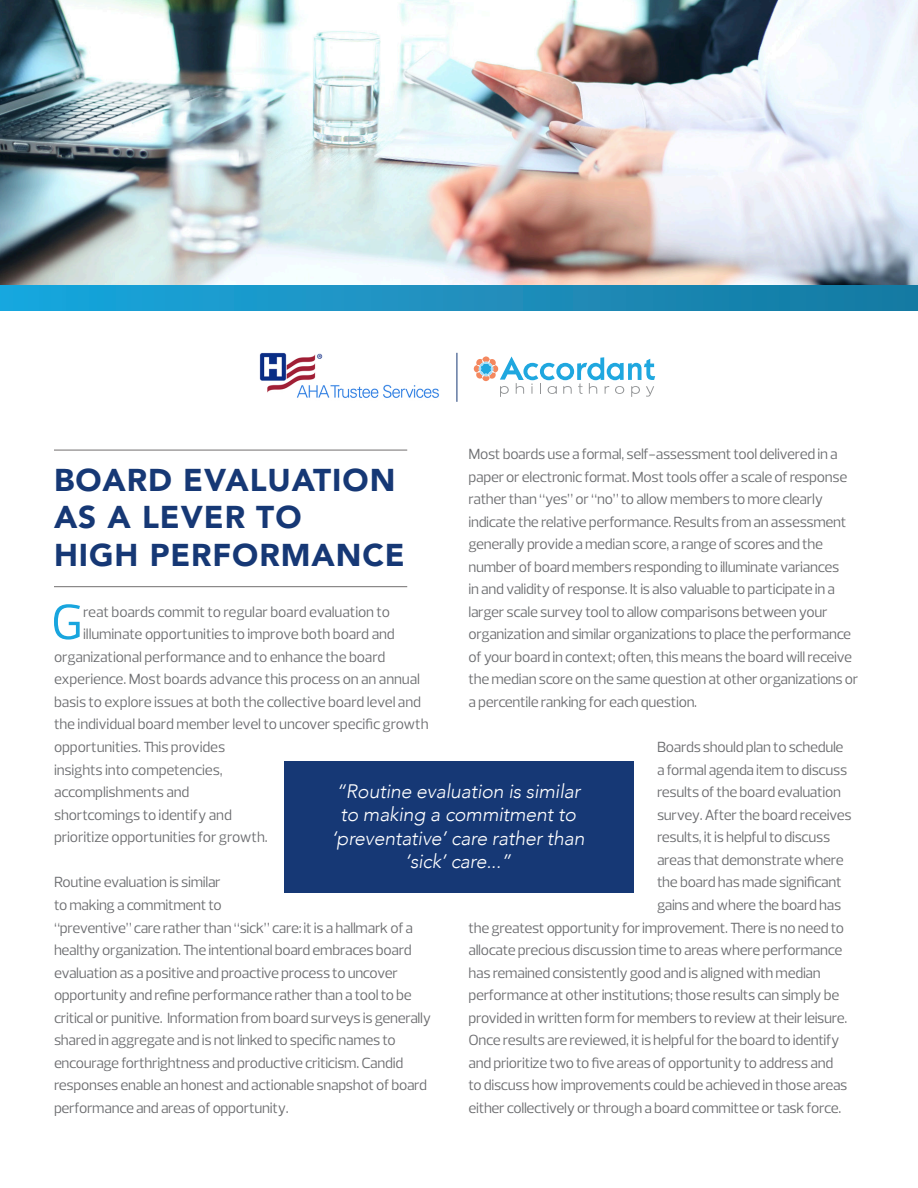
<style>
.page{position:relative;width:918px;height:1188px;background:#fff}
.page>*{position:absolute;margin:0;border:0;box-sizing:border-box;transform-origin:0 0}
.drop_cap{font:50.55px "Prelo";color:#18a5de}
.t1{font:900 31.5px "Avenir";letter-spacing:.03em;color:#163875}
.t2{font:italic 300 19.5px/23.4px "Avenir";letter-spacing:-.01em;color:#fff;text-align:center}
.body{font:15px/22.5px "Prelo";letter-spacing:-.02em;color:#6c6d70}
.drop_cap-2{font:15px "Prelo";letter-spacing:-.01em;color:#6c6d70}
</style>
<div class="page">
<img style="left:0;top:0;width:918px;height:285px">
<div style="left:0;top:285px;width:918px;height:25px;background:linear-gradient(to right,#1ba7dd,#1979a1)"></div>
<hr style="left:54px;top:586px;width:353px;height:1px;background:#231f20">
<hr style="left:54px;top:450px;width:353px;height:1px;background:#231f20">
<svg style="left:474px;top:356px;width:181px;height:41px"></svg>
<img style="left:259px;top:353px;width:180px;height:45px">
<hr style="left:457px;top:353px;width:1px;height:49px;background:#163875">
<div style="left:284px;top:761px;width:350px;height:131px;background:#163875"></div>
<p class="body" style="left:468px;top:443px;width:391px">Most boards use a formal, self-assessment tool delivered in a paper or electronic format. Most tools offer a scale of response rather than “yes” or “no” to allow members to more clearly indicate the relative performance. Results from an assessment generally provide a median score, a range of scores and the number of board members responding to illuminate variances<br>in and validity of response. It is also valuable to participate in a larger scale survey tool to allow comparisons between your organization and similar organizations to place the performance of your board in context; often, this means the board will receive the median score on the same question at other organizations or a percentile ranking for each question.</p>
<p class="body" style="left:657px;top:736px;width:188px">Boards should plan to schedule</p>
<p class="body" style="left:657px;top:759px;width:192px">a formal agenda item to discuss</p>
<p class="body" style="left:657px;top:781px;width:186px">results of the board evaluation</p>
<p class="body" style="left:657px;top:804px;width:196px">survey. After the board receives</p>
<p class="body" style="left:657px;top:826px;width:175px">results, it is helpful to discuss</p>
<p class="body" style="left:657px;top:849px;width:188px">areas that demonstrate where</p>
<p class="body" style="left:657px;top:871px;width:186px">the board has made significant</p>
<p class="body" style="left:657px;top:894px;width:186px">gains and where the board has</p>
<p class="body" style="left:468px;top:916px;width:377px">the greatest opportunity for improvement. There is no need to</p>
<p class="body" style="left:468px;top:939px;width:375px">allocate precious discussion time to areas where performance</p>
<p class="body" style="left:468px;top:961px;width:354px">has remained consistently good and is aligned with median</p>
<p class="body" style="left:468px;top:984px;width:372px">performance at other institutions; those results can simply be</p>
<p class="body" style="left:468px;top:1006px;width:380px">provided in written form for members to review at their leisure.</p>
<p class="body" style="left:468px;top:1029px;width:373px">Once results are reviewed, it is helpful for the board to identify</p>
<p class="body" style="left:468px;top:1051px;width:366px">and prioritize two to five areas of opportunity to address and</p>
<p class="body" style="left:468px;top:1074px;width:381px">to discuss how improvements could be achieved in those areas</p>
<p class="body" style="left:468px;top:1096px;width:374px">either collectively or through a board committee or task force.</p>
<p class="t1" style="left:54px;top:453px;width:343px">BOARD EVALUATION</p>
<p class="t1" style="left:54px;top:490px;width:249px">AS A LEVER TO</p>
<p class="t1" style="left:54px;top:528px;width:352px">HIGH PERFORMANCE</p>
<p class="drop_cap" style="left:51px;top:591px;width:34px">G</p>
<p class="drop_cap-2" style="left:83px;top:602px;width:308px">reat boards commit to regular board evaluation to</p>
<p class="drop_cap-2" style="left:83px;top:625px;width:313px">illuminate opportunities to improve both board and</p>
<p class="drop_cap-2" style="left:54px;top:647px;width:333px">organizational performance and to enhance the board</p>
<p class="drop_cap-2" style="left:54px;top:670px;width:368px">experience. Most boards advance this process on an annual</p>
<p class="drop_cap-2" style="left:54px;top:692px;width:369px">basis to explore issues at both the collective board level and</p>
<p class="drop_cap-2" style="left:54px;top:715px;width:376px">the individual board member level to uncover specific growth</p>
<p class="drop_cap-2" style="left:54px;top:738px;width:173px">opportunities. This provides</p>
<p class="drop_cap-2" style="left:54px;top:761px;width:170px">insights into competencies,</p>
<p class="drop_cap-2" style="left:54px;top:783px;width:137px">accomplishments and</p>
<p class="drop_cap-2" style="left:54px;top:806px;width:179px">shortcomings to identify and</p>
<p class="drop_cap-2" style="left:54px;top:828px;width:215px">prioritize opportunities for growth.</p>
<p class="body" style="left:54px;top:871px;width:379px">Routine evaluation is similar<br>to making a commitment to<br>“preventive” care rather than “sick” care: it is a hallmark of a healthy organization. The intentional board embraces board evaluation as a positive and proactive process to uncover opportunity and refine performance rather than a tool to be critical or punitive. Information from board surveys is generally shared in aggregate and is not linked to specific names to encourage forthrightness and productive criticism. Candid responses enable an honest and actionable snapshot of board performance and areas of opportunity.</p>
<p class="t2" style="left:332px;top:780px;width:254px">“Routine evaluation is similar to making a commitment to ‘preventative’ care rather than</p>
<p class="t2" style="left:405px;top:850px;width:108px">‘sick’ care...”</p>
</div>
